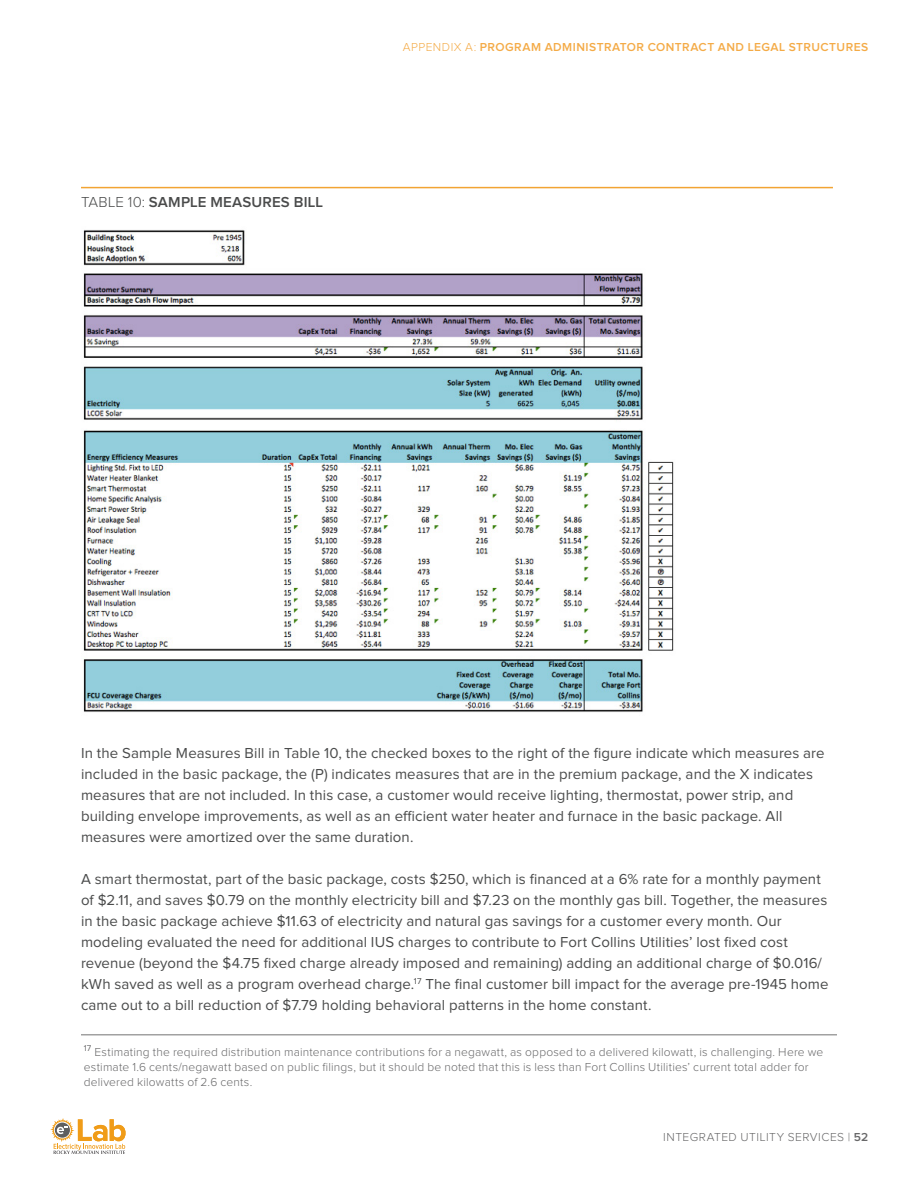
<style>
.page{position:relative;width:918px;height:1188px;background:#fff}
.page>*{position:absolute;margin:0;border:0;box-sizing:border-box;transform-origin:0 0}
.t1{font:15px/21px "Proxima Nova";letter-spacing:.005em;color:#4a4b4b}
.t2{font:600 15px "Proxima Nova";letter-spacing:.015em;color:#4a4b4b}
.t3{font:300 12px/15px "Proxima Nova";letter-spacing:.015em;color:#686869}
.t4{font:600 12px "Proxima Nova";letter-spacing:.04em;color:#f4ab47}
.t5{font:300 12px "Proxima Nova";letter-spacing:.04em;color:#686869}
.s1{font-weight:300}
.s2{font-weight:600}
</style>
<div class="page">
<svg style="left:50px;top:1118px;width:76px;height:35px"></svg>
<hr style="left:81px;top:187px;width:752px;height:1px;background:#f2a433">
<img style="left:83px;top:230px;width:591px;height:482px">
<hr style="left:81px;top:1035px;width:756px;height:1px;background:#727273">
<p class="t2" style="left:81px;top:195px;width:244px"><span class="s1">TABLE 10:</span> SAMPLE MEASURES BILL</p>
<p class="t4" style="left:403px;top:42px;width:467px"><span class="s1">APPENDIX A:</span> PROGRAM ADMINISTRATOR CONTRACT AND LEGAL STRUCTURES</p>
<p class="t1" style="left:81px;top:743px;width:745px">In the Sample Measures Bill in Table 10, the checked boxes to the right of the figure indicate which measures are included in the basic package, the (P) indicates measures that are in the premium package, and the X indicates measures that are not included. In this case, a customer would receive lighting, thermostat, power strip, and building envelope improvements, as well as an efficient water heater and furnace in the basic package. All measures were amortized over the same duration.</p>
<p class="t1" style="left:81px;top:869px;width:749px">A smart thermostat, part of the basic package, costs $250, which is financed at a 6% rate for a monthly payment of $2.11, and saves $0.79 on the monthly electricity bill and $7.23 on the monthly gas bill. Together, the measures in the basic package achieve $11.63 of electricity and natural gas savings for a customer every month. Our modeling evaluated the need for additional IUS charges to contribute to Fort Collins Utilities’ lost fixed cost revenue (beyond the $4.75 fixed charge already imposed and remaining) adding an additional charge of $0.016/ kWh saved as well as a program overhead charge.<sup>17</sup> The final customer bill impact for the average pre-1945 home came out to a bill reduction of $7.79 holding behavioral patterns in the home constant.</p>
<p class="t3" style="left:84px;top:1045px;width:741px"><sup>17</sup> Estimating the required distribution maintenance contributions for a negawatt, as opposed to a delivered kilowatt, is challenging. Here we estimate 1.6 cents/negawatt based on public filings, but it should be noted that this is less than Fort Collins Utilities’ current total adder for delivered kilowatts of 2.6 cents.</p>
<p class="t5" style="left:663px;top:1132px;width:206px">INTEGRATED UTILITY SERVICES | <span class="s2">52</span></p>
</div>
